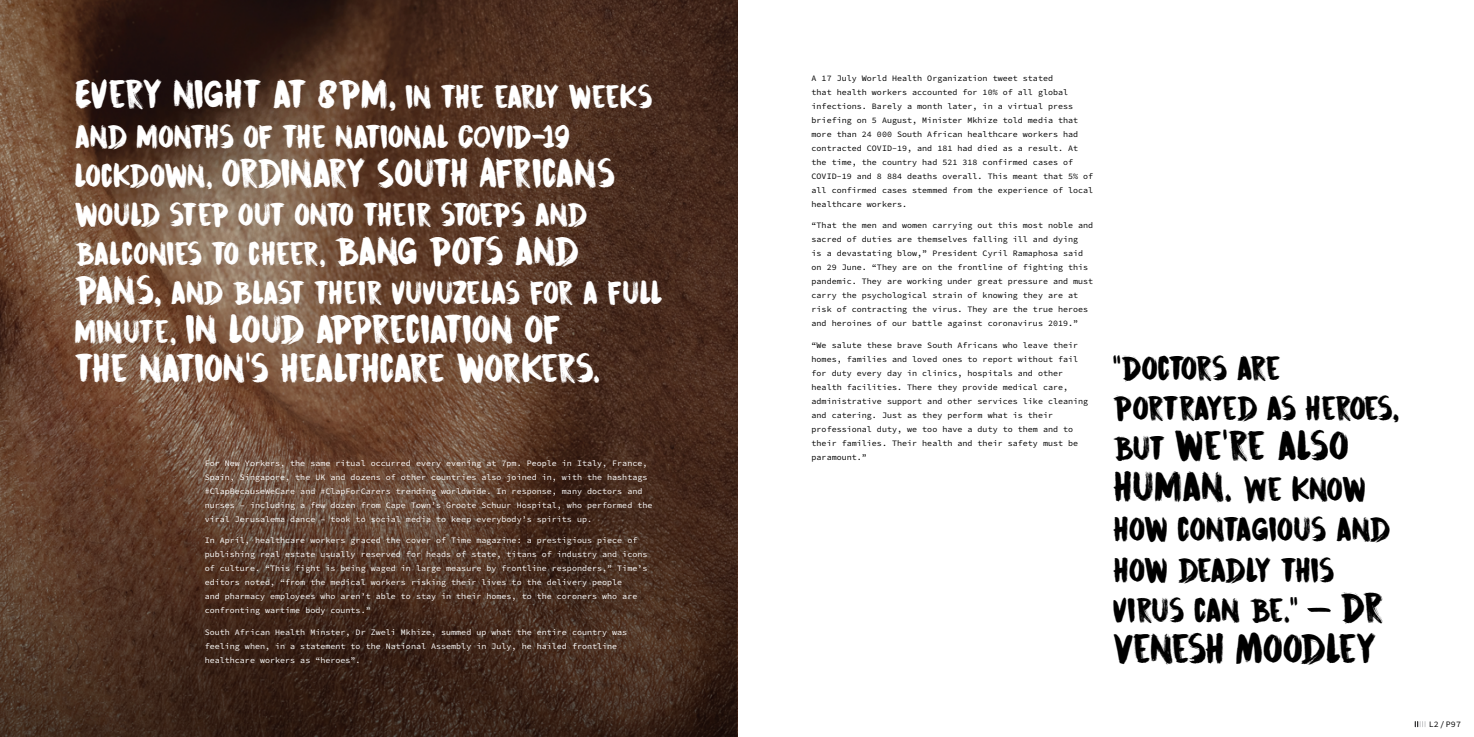
<style>
.page{position:relative;width:1474px;height:737px;background:#fff}
.page>*{position:absolute;margin:0;border:0;box-sizing:border-box;transform-origin:0 0}
.t1{font:37.01px/40.4px "DK Cinnabar Brush";letter-spacing:-.02em;color:#000;scale:.88 1}
.t2{font:37.01px "DK Cinnabar Brush";letter-spacing:-.055em;color:#000;scale:.88 1}
.t3{font:35.79px/39px "DK Cinnabar Brush";letter-spacing:-.045em;color:#fff;scale:.88 1}
.t4{font:35.79px "DK Cinnabar Brush";letter-spacing:-.005em;color:#fff;scale:.88 1}
.t5{font:30.28px/40.4px "DK Cinnabar Brush";letter-spacing:-.005em;color:#000;scale:.88 1}
.t6{font:30.28px/40.4px "DK Cinnabar Brush";letter-spacing:-.07em;color:#000;scale:.88 1}
.t7{font:29.31px/39px "DK Cinnabar Brush";letter-spacing:-.045em;color:#fff;scale:.88 1}
.t8{font:29.31px "DK Cinnabar Brush";letter-spacing:-.025em;color:#fff;scale:.88 1}
.t9{font:8.31px/14px "Source Code Variable";letter-spacing:.005em;color:#000}
.t10{font:8.31px/14px "Source Code Variable";letter-spacing:.005em;color:#fff}
.s1{font-size:29.31px}
.s2{font-size:35.79px}
.s3{font-size:30.28px}
.s4{font-size:37.01px}
</style>
<div class="page">
<img style="left:0;top:0;width:737px;height:380px">
<svg style="left:0;top:380px;width:737px;height:357px;background:#513526"></svg>
<svg style="left:1307px;top:607px;width:23px;height:5px"></svg>
<svg style="left:1414px;top:721px;width:11px;height:5px"></svg>
<h2 class="t4" style="left:74px;top:70px;width:658px">EVERY NIGHT AT 8PM, <span class="s1">IN THE EARLY WEEKS</span></h2>
<h3 class="t8" style="left:74px;top:116px;width:564px">AND MONTHS OF THE NATIONAL COVID-19</h3>
<h2 class="t3" style="left:74px;top:153px;width:616px"><span class="s1">LOCKDOWN,</span> ORDINARY SOUTH AFRICANS</h2>
<h3 class="t7" style="left:74px;top:195px;width:670px">WOULD STEP OUT ONTO THEIR STOEPS AND<br>BALCONIES TO CHEER, <span class="s2">BANG POTS AND<br>PANS,</span> AND BLAST THEIR VUVUZELAS FOR A FULL</h3>
<h2 class="t3" style="left:74px;top:309px;width:599px"><span class="s1">MINUTE,</span> IN LOUD APPRECIATION OF<br>THE NATION’S HEALTHCARE WORKERS.</h2>
<p class="t10" style="left:205px;top:456px;width:449px">For New Yorkers, the same ritual occurred every evening at 7pm. People in Italy, France, Spain, Singapore, the UK and dozens of other countries also joined in, with the hashtags #ClapBecauseWeCare and #ClapForCarers trending worldwide. In response, many doctors and nurses – including a few dozen from Cape Town’s Groote Schuur Hospital, who performed the viral Jerusalema dance – took to social media to keep everybody’s spirits up.</p>
<p class="t10" style="left:205px;top:533px;width:444px">In April, healthcare workers graced the cover of Time magazine: a prestigious piece of publishing real estate usually reserved for heads of state, titans of industry and icons of culture. “This fight is being waged in large measure by frontline responders,” Time’s editors noted, “from the medical workers risking their lives to the delivery people<br>and pharmacy employees who aren’t able to stay in their homes, to the coroners who are confronting wartime body counts.”</p>
<p class="t10" style="left:205px;top:625px;width:424px">South African Health Minster, Dr Zweli Mkhize, summed up what the entire country was feeling when, in a statement to the National Assembly in July, he hailed frontline healthcare workers as “heroes”.</p>
<p class="t9" style="left:811px;top:71px;width:283px">A 17 July World Health Organization tweet stated<br>that health workers accounted for 10% of all global infections. Barely a month later, in a virtual press briefing on 5 August, Minister Mkhize told media that more than 24 000 South African healthcare workers had contracted COVID-19, and 181 had died as a result. At the time, the country had 521 318 confirmed cases of COVID-19 and 8 884 deaths overall. This meant that 5% of all confirmed cases stemmed from the experience of local healthcare workers.</p>
<p class="t9" style="left:811px;top:219px;width:283px">“That the men and women carrying out this most noble and sacred of duties are themselves falling ill and dying<br>is a devastating blow,” President Cyril Ramaphosa said on 29 June. “They are on the frontline of fighting this pandemic. They are working under great pressure and must carry the psychological strain of knowing they are at risk of contracting the virus. They are the true heroes and heroines of our battle against coronavirus 2019.”</p>
<p class="t9" style="left:811px;top:338px;width:278px">“We salute these brave South Africans who leave their homes, families and loved ones to report without fail for duty every day in clinics, hospitals and other health facilities. There they provide medical care, administrative support and other services like cleaning and catering. Just as they perform what is their professional duty, we too have a duty to them and to their families. Their health and their safety must be paramount.”</p>
<h3 class="t6" style="left:1112px;top:347px;width:327px">“DOCTORS ARE<br>PORTRAYED AS HEROES,</h3>
<h1 class="t1" style="left:1112px;top:426px;width:289px"><span class="s3">BUT</span> WE’RE ALSO<br>HUMAN. <span class="s3">WE KNOW</span></h1>
<h3 class="t5" style="left:1112px;top:509px;width:317px">HOW CONTAGIOUS AND<br>HOW DEADLY THIS<br>VIRUS CAN BE.” <span class="s4">DR</span></h3>
<h1 class="t2" style="left:1112px;top:622px;width:301px">VENESH MOODLEY</h1>
<p class="t9" style="left:1428px;top:717px;width:34px">L2/ P97</p>
</div>
